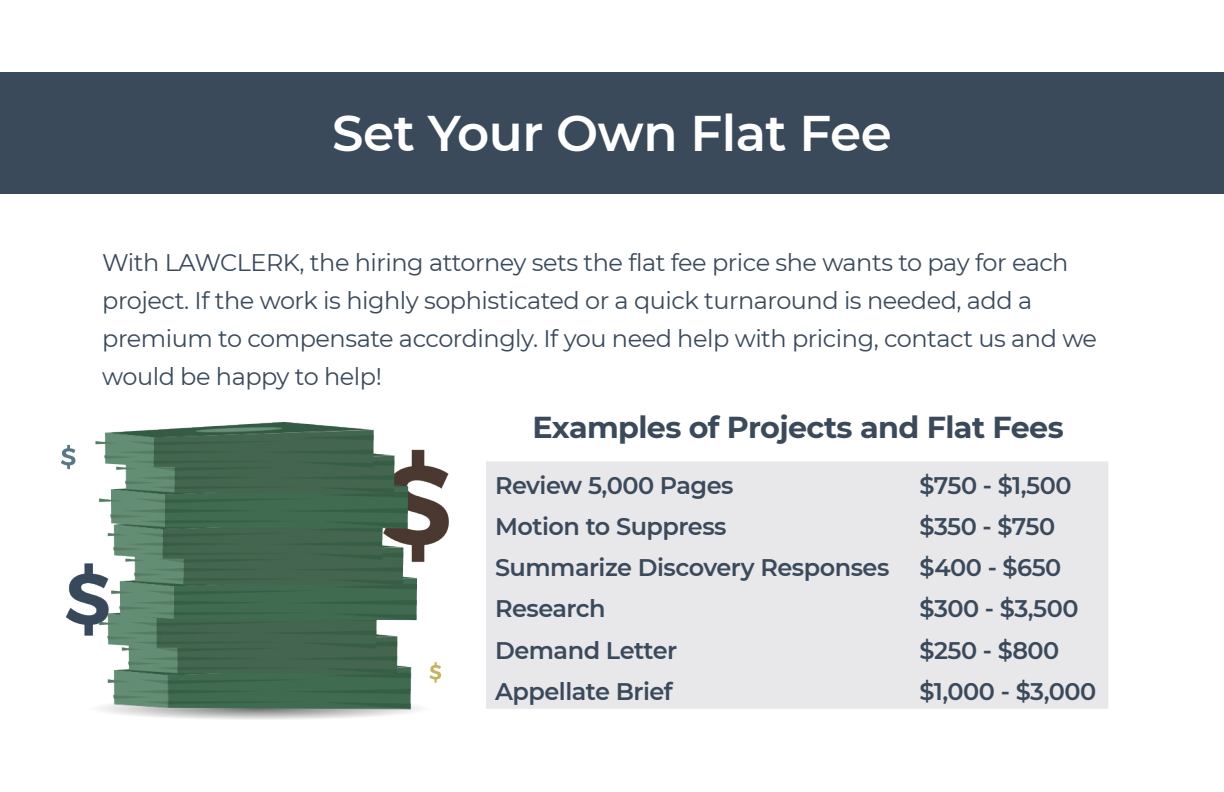
<style>
.page{position:relative;width:1224px;height:792px;background:#fff}
.page>*{position:absolute;margin:0;border:0;box-sizing:border-box;transform-origin:0 0}
.t1{font:600 50px "Montserrat";letter-spacing:-.01em;color:#fff}
.t2{font:700 30.2px "Montserrat";letter-spacing:-.02em;color:#3a4a5b}
.t3{font:24px/38px "Montserrat";letter-spacing:-.02em;color:#3a4a5b}
.t4{font:600 24px "Montserrat";letter-spacing:-.02em;color:#3a4a5b}
</style>
<div class="page">
<div style="left:0;top:72px;width:1224px;height:121px;background:#3a4a5b"></div>
<img style="left:61px;top:422px;width:388px;height:298px">
<div style="left:486px;top:461px;width:622px;height:248px;background:#e8e7ea"></div>
<h1 class="t1" style="left:332px;top:98px;width:561px">Set Your Own Flat Fee</h1>
<p class="t3" style="left:102px;top:243px;width:996px">With LAWCLERK, the hiring attorney sets the flat fee price she wants to pay for each project. If the work is highly sophisticated or a quick turnaround is needed, add a premium to compensate accordingly. If you need help with pricing, contact us and we would be happy to help!</p>
<p class="t2" style="left:533px;top:406px;width:533px">Examples of Projects and Flat Fees</p>
<p class="t4" style="left:495px;top:468px;width:240px">Review 5,000 Pages</p>
<p class="t4" style="left:920px;top:468px;width:154px">$750 - $1,500</p>
<p class="t4" style="left:495px;top:509px;width:233px">Motion to Suppress</p>
<p class="t4" style="left:920px;top:509px;width:137px">$350 - $750</p>
<p class="t4" style="left:495px;top:551px;width:396px">Summarize Discovery Responses</p>
<p class="t4" style="left:920px;top:551px;width:143px">$400 - $650</p>
<p class="t4" style="left:495px;top:592px;width:112px">Research</p>
<p class="t4" style="left:920px;top:592px;width:161px">$300 - $3,500</p>
<p class="t4" style="left:495px;top:633px;width:184px">Demand Letter</p>
<p class="t4" style="left:920px;top:633px;width:141px">$250 - $800</p>
<p class="t4" style="left:495px;top:674px;width:179px">Appellate Brief</p>
<p class="t4" style="left:920px;top:674px;width:178px">$1,000 - $3,000</p>
</div>
